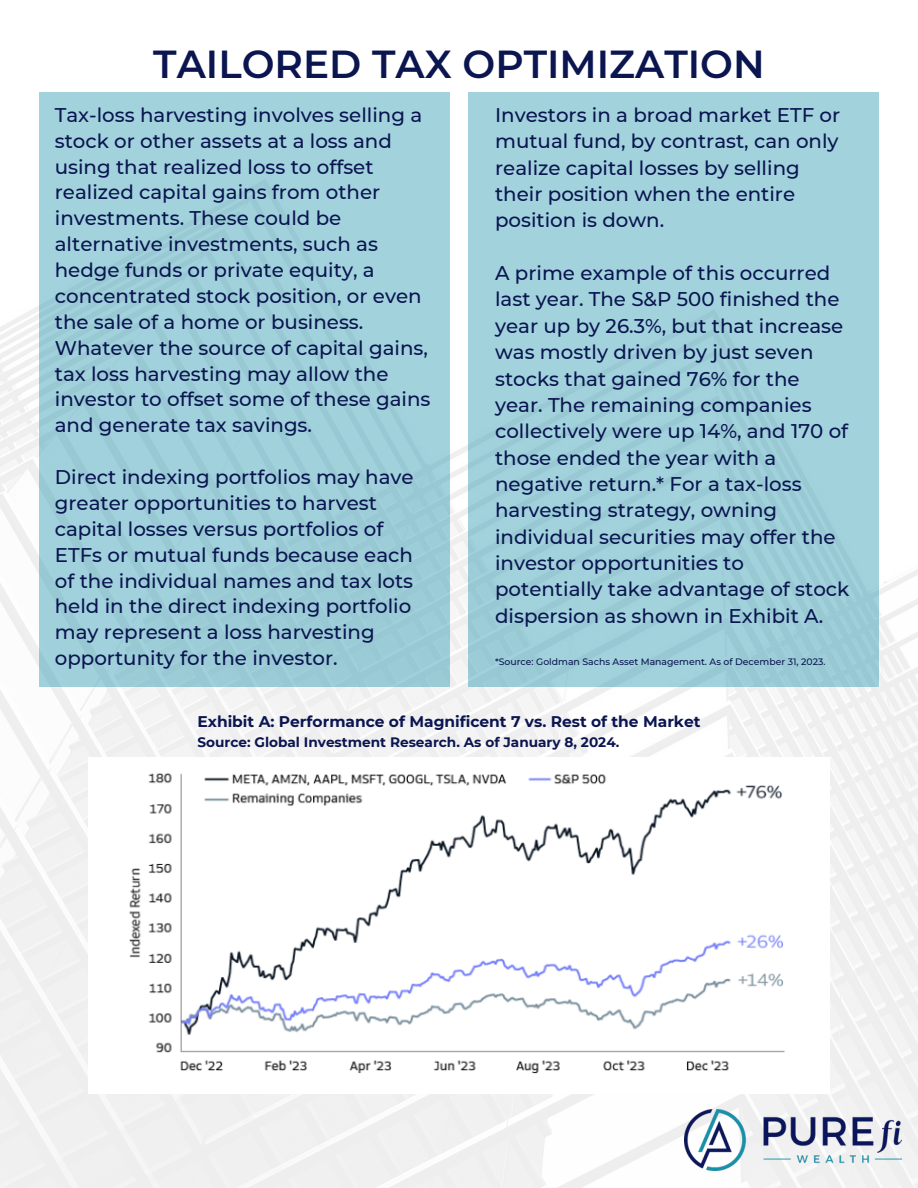
<style>
.page{position:relative;width:918px;height:1188px;background:#fff}
.page>*{position:absolute;margin:0;border:0;box-sizing:border-box;transform-origin:0 0}
.t1{font:600 39px "Montserrat";color:#0b1550}
.t2{font:500 19.8px/25.8px "Montserrat";color:#0b1550}
.t3{font:700 15.45px "Montserrat";color:#0b1550}
.t4{font:700 13.65px "Montserrat";color:#0b1550}
.t5{font:500 9.3px "Montserrat";color:#0b1550}
</style>
<div class="page">
<img style="left:0;top:306px;width:918px;height:882px">
<div style="left:468px;top:92px;width:411px;height:594px;background:#a2d3dd"></div>
<div style="left:39px;top:92px;width:411px;height:594px;background:#a1d1dc"></div>
<img style="left:89px;top:757px;width:740px;height:336px">
<img style="left:685px;top:1109px;width:217px;height:62px">
<h3 class="t1" style="left:153px;top:40px;width:613px">TAILORED TAX OPTIMIZATION</h3>
<h2 class="t2" style="left:55px;top:102px;width:377px">Tax-loss harvesting involves selling a stock or other assets at a loss and using that realized loss to offset realized capital gains from other investments. These could be alternative investments, such as hedge funds or private equity, a concentrated stock position, or even the sale of a home or business.<br>Whatever the source of capital gains, tax loss harvesting may allow the investor to offset some of these gains and generate tax savings.</h2>
<h2 class="t2" style="left:55px;top:464px;width:360px">Direct indexing portfolios may have greater opportunities to harvest capital losses versus portfolios of ETFs or mutual funds because each of the individual names and tax lots held in the direct indexing portfolio may represent a loss harvesting opportunity for the investor.</h2>
<h1 class="t2" style="left:495px;top:102px;width:347px;line-height:26.4px">Investors in a broad market ETF or mutual fund, by contrast, can only realize capital losses by selling their position when the entire position is down.</h1>
<h2 class="t2" style="left:495px;top:260px;width:356px;line-height:26.4px">A prime example of this occurred last year. The S&amp;P 500 finished the year up by 26.3%, but that increase was mostly driven by just seven stocks that gained 76% for the year. The remaining companies collectively were up 14%, and 170 of those ended the year with a negative return.* For a tax-loss harvesting strategy, owning individual securities may offer the investor opportunities to potentially take advantage of stock dispersion as shown in Exhibit A.</h2>
<h2 class="t5" style="left:495px;top:656px;width:332px">*Source: Goldman Sachs Asset Management. As of December 31, 2023.</h2>
<p class="t3" style="left:197px;top:712px;width:505px">Exhibit A: Performance of Magnificent 7 vs. Rest of the Market</p>
<p class="t4" style="left:197px;top:734px;width:423px">Source: Global Investment Research. As of January 8, 2024.</p>
</div>
